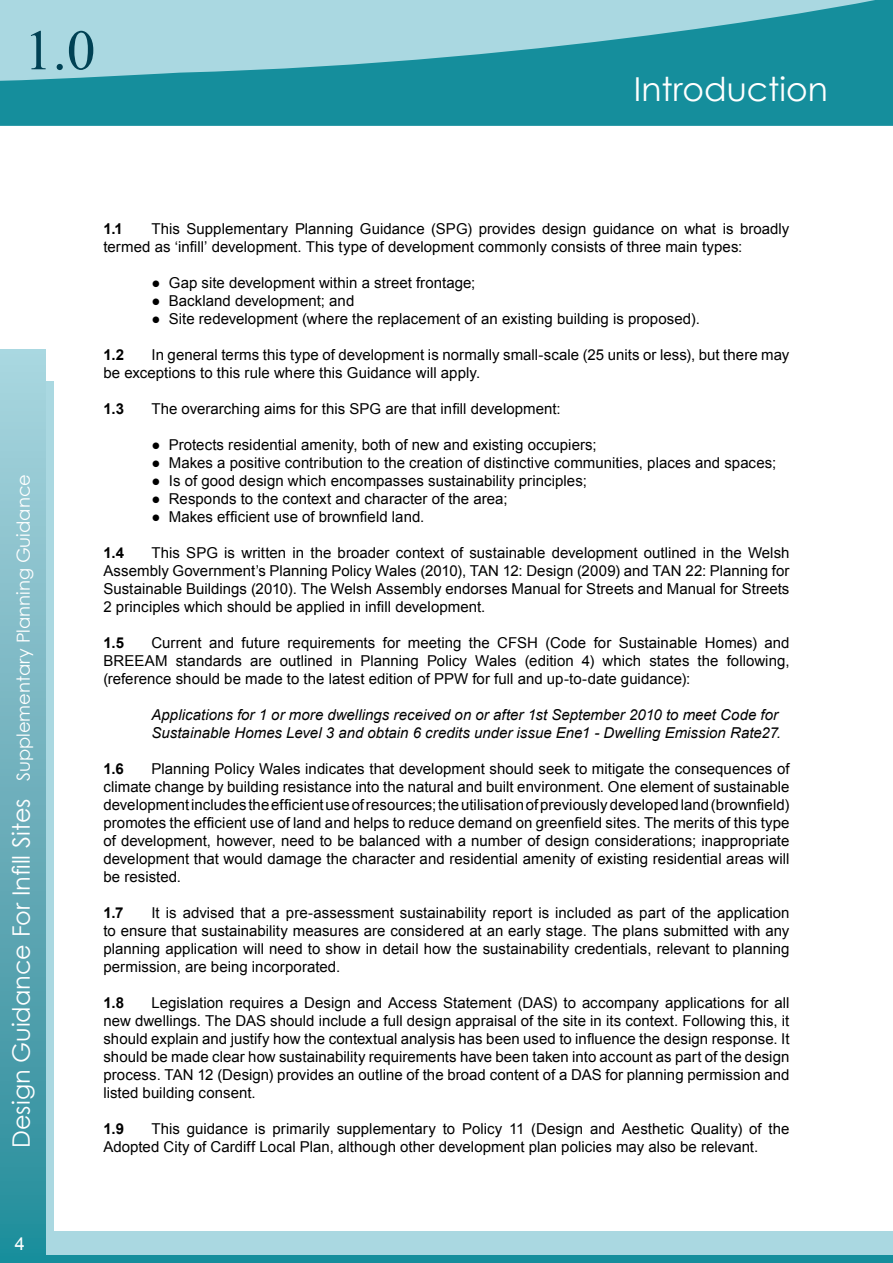
<style>
.page{position:relative;width:893px;height:1263px;background:#fff}
.page>*{position:absolute;margin:0;border:0;box-sizing:border-box;transform-origin:0 0}
.t1{font:57px "Times New Roman";color:#004154}
.t2{font:33px "Century Gothic";color:#fff}
.t3{font:18px "Century Gothic";color:#fff}
.t4{font:18px "Arial";color:#fff}
.t5{font:15px/18px "Arial";letter-spacing:.005em;color:#000;text-align:justify}
.t6{font:italic 15px/18px "Arial";color:#000}
.t7{font:700 15px "Arial";color:#000}
.s1{font-size:24px}
.s2{font-family:"Times New Roman"}
</style>
<div class="page">
<div style="left:8px;top:381px;width:46px;height:882px;background:#aad8e1"></div>
<svg style="left:0;top:0;width:893px;height:126px;background:#51abb7"></svg>
<div style="left:0;top:350px;width:45px;height:913px;background:linear-gradient(to bottom,#add4de,#268b9a)"></div>
<div style="left:51px;top:1231px;width:842px;height:27px;background:#aad8e1"></div>
<div style="left:45px;top:1256px;width:848px;height:7px;background:#158e9c"></div>
<p class="t1" style="left:24px;top:12px;width:73px">1.0</p>
<h1 class="t2" style="left:634px;top:66px;width:195px">Introduction</h1>
<p class="t3" style="left:11px;top:1148px;width:675px;rotate:-90deg"><span class="s1">Design Guidance For Infill Sites</span> Supplementary Planning Guidance</p>
<p class="t4" style="left:15px;top:1232px;width:12px">4</p>
<p class="t7" style="left:103px;top:219px;width:21px">1.1</p>
<p class="t5" style="left:151px;top:220px;width:639px">This Supplementary Planning Guidance (SPG) provides design guidance on what is broadly</p>
<p class="t5" style="left:103px;top:238px;width:640px">termed as ‘infill’ development. This type of development commonly consists of three main types:</p>
<p class="t5" style="left:151px;top:274px;width:325px"><span class="s2">●</span> Gap site development within a street frontage;</p>
<p class="t5" style="left:151px;top:292px;width:204px"><span class="s2">●</span> Backland development; and</p>
<p class="t5" style="left:151px;top:310px;width:550px"><span class="s2">●</span> Site redevelopment (where the replacement of an existing building is proposed).</p>
<p class="t7" style="left:103px;top:345px;width:22px">1.2</p>
<p class="t5" style="left:103px;top:346px;width:687px;text-indent:48px">In general terms this type of development is normally small-scale (25 units or less), but there may be exceptions to this rule where this Guidance will apply.</p>
<p class="t7" style="left:103px;top:399px;width:22px">1.3</p>
<p class="t5" style="left:151px;top:400px;width:411px">The overarching aims for this SPG are that infill development:</p>
<p class="t5" style="left:151px;top:436px;width:447px"><span class="s2">●</span> Protects residential amenity, both of new and existing occupiers;</p>
<p class="t5" style="left:151px;top:454px;width:626px"><span class="s2">●</span> Makes a positive contribution to the creation of distinctive communities, places and spaces;</p>
<p class="t5" style="left:151px;top:472px;width:437px"><span class="s2">●</span> Is of good design which encompasses sustainability principles;</p>
<p class="t5" style="left:151px;top:490px;width:358px"><span class="s2">●</span> Responds to the context and character of the area;</p>
<p class="t5" style="left:151px;top:508px;width:274px"><span class="s2">●</span> Makes efficient use of brownfield land.</p>
<p class="t7" style="left:103px;top:543px;width:22px">1.4</p>
<p class="t5" style="left:103px;top:544px;width:688px;text-indent:48px">This SPG is written in the broader context of sustainable development outlined in the Welsh Assembly Government’s Planning Policy Wales (2010), TAN 12: Design (2009) and TAN 22: Planning for Sustainable Buildings (2010). The Welsh Assembly endorses Manual for Streets and Manual for Streets 2 principles which should be applied in infill development.</p>
<p class="t7" style="left:103px;top:633px;width:22px">1.5</p>
<p class="t5" style="left:103px;top:634px;width:687px;text-indent:48px">Current and future requirements for meeting the CFSH (Code for Sustainable Homes) and BREEAM standards are outlined in Planning Policy Wales (edition 4) which states the following, (reference should be made to the latest edition of PPW for full and up-to-date guidance):</p>
<p class="t6" style="left:151px;top:706px;width:631px">Applications for 1 or more dwellings received on or after 1st September 2010 to meet Code for<br>Sustainable Homes Level 3 and obtain 6 credits under issue Ene1 - Dwelling Emission Rate27.</p>
<p class="t7" style="left:103px;top:759px;width:22px">1.6</p>
<p class="t5" style="left:103px;top:760px;width:688px;text-indent:48px">Planning Policy Wales indicates that development should seek to mitigate the consequences of climate change by building resistance into the natural and built environment. One element of sustainable development includes the efficient use of resources; the utilisation of previously developed land (brownfield) promotes the efficient use of land and helps to reduce demand on greenfield sites. The merits of this type of development, however, need to be balanced with a number of design considerations; inappropriate development that would damage the character and residential amenity of existing residential areas will be resisted.</p>
<p class="t7" style="left:103px;top:903px;width:22px">1.7</p>
<p class="t5" style="left:103px;top:904px;width:688px;text-indent:48px">It is advised that a pre-assessment sustainability report is included as part of the application to ensure that sustainability measures are considered at an early stage. The plans submitted with any planning application will need to show in detail how the sustainability credentials, relevant to planning permission, are being incorporated.</p>
<p class="t7" style="left:103px;top:993px;width:22px">1.8</p>
<p class="t5" style="left:103px;top:994px;width:688px;text-indent:48px">Legislation requires a Design and Access Statement (DAS) to accompany applications for all new dwellings. The DAS should include a full design appraisal of the site in its context. Following this, it should explain and justify how the contextual analysis has been used to influence the design response. It should be made clear how sustainability requirements have been taken into account as part of the design process. TAN 12 (Design) provides an outline of the broad content of a DAS for planning permission and listed building consent.</p>
<p class="t7" style="left:103px;top:1119px;width:22px">1.9</p>
<p class="t5" style="left:103px;top:1120px;width:687px;text-indent:48px">This guidance is primarily supplementary to Policy 11 (Design and Aesthetic Quality) of the<br>Adopted City of Cardiff Local Plan, although other development plan policies may also be relevant.</p>
</div>
